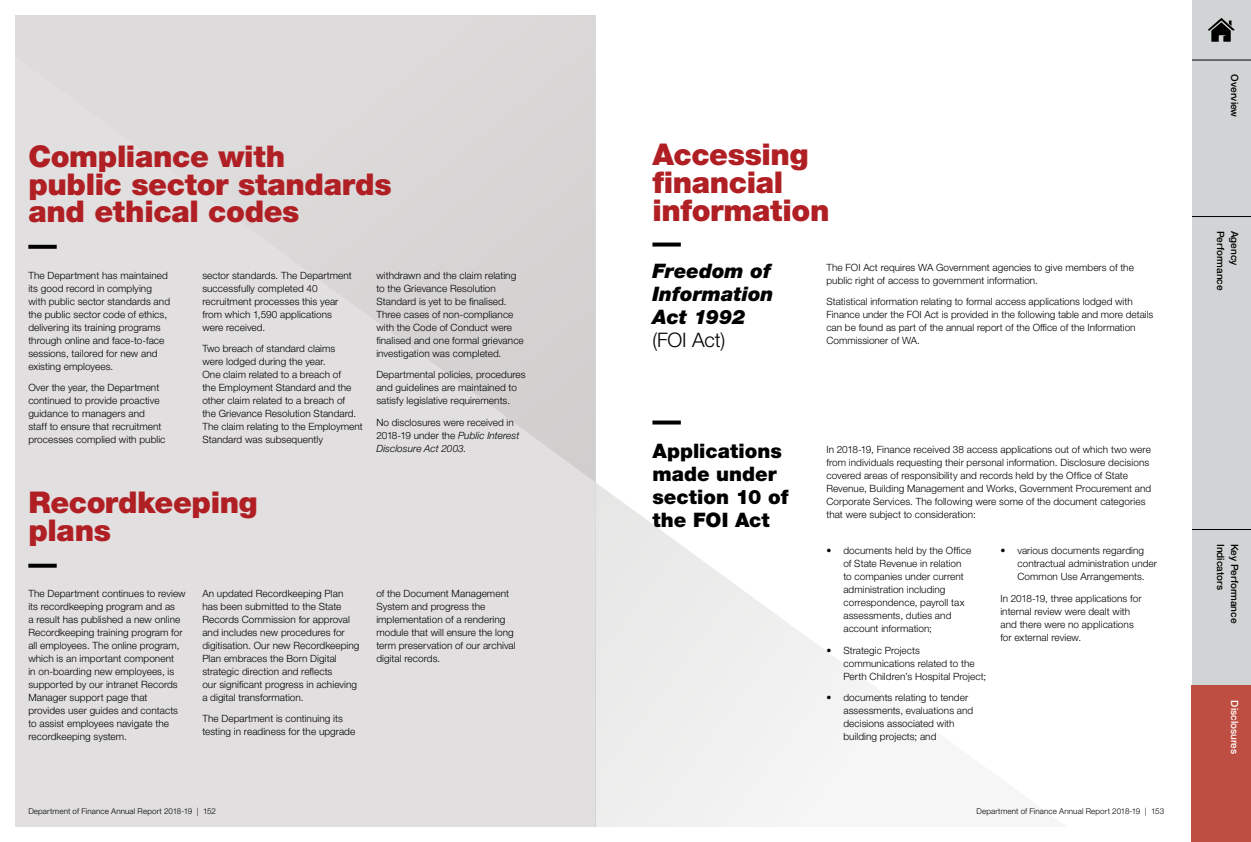
<style>
.page{position:relative;width:1251px;height:842px;background:#fff}
.page>*{position:absolute;margin:0;border:0;box-sizing:border-box;transform-origin:0 0}
.t1{font:900 30px/28px "Helvetica Neue LT Std";letter-spacing:-.01em;color:#b01f23}
.t2{font:900 20px/23px "Helvetica Neue LT Std";color:#000}
.t3{font:italic 900 20px/23px "Helvetica Neue LT Std";letter-spacing:-.005em;color:#000}
.t4{font:300 20px "Helvetica Neue LT Std";letter-spacing:-.01em;color:#000}
.t5{font:300 10px/13px "Helvetica Neue LT Std";letter-spacing:.005em;color:#000}
.t6{font:500 10px "Helvetica Neue LT Std";letter-spacing:-.005em;color:#000}
.t7{font:500 10px "Helvetica Neue LT Std";letter-spacing:-.005em;color:#fff}
.t8{font:300 8px "Helvetica Neue LT Std";letter-spacing:.015em;color:#000}
.s1{font-style:italic}
</style>
<div class="page">
<div style="left:1191px;top:60px;width:59px;height:157px;background:#d1d4d4"></div>
<div style="left:1191px;top:0;width:59px;height:60px;background:#d1d4d4"></div>
<svg style="left:1207px;top:18px;width:27px;height:24px"></svg>
<div style="left:1191px;top:216px;width:59px;height:156px;background:#d1d4d4"></div>
<div style="left:1191px;top:529px;width:59px;height:156px;background:#d1d4d4"></div>
<hr style="left:1191px;top:60px;width:59px;height:1px;background:#000">
<hr style="left:1191px;top:216px;width:59px;height:1px;background:#000">
<hr style="left:1191px;top:529px;width:59px;height:1px;background:#000">
<div style="left:1191px;top:372px;width:59px;height:157px;background:#d1d4d4"></div>
<div style="left:0;top:0;width:595px;height:842px;background:#e1dfdf"></div>
<svg style="left:14px;top:14px;width:581px;height:468px"></svg>
<svg style="left:594px;top:482px;width:598px;height:346px"></svg>
<div style="left:0;top:0;width:14px;height:842px;background:#fff"></div>
<div style="left:1168px;top:0;width:23px;height:842px;background:#fff"></div>
<div style="left:0;top:0;width:1182px;height:14px;background:#fff"></div>
<div style="left:0;top:828px;width:1191px;height:14px;background:#fff"></div>
<svg style="left:28px;top:245px;width:29px;height:4px"></svg>
<svg style="left:28px;top:564px;width:29px;height:4px"></svg>
<svg style="left:652px;top:243px;width:28px;height:4px"></svg>
<svg style="left:652px;top:420px;width:28px;height:4px"></svg>
<div style="left:1191px;top:685px;width:59px;height:157px;background:#bf4e42"></div>
<h1 class="t1" style="left:28px;top:142px;width:365px">Compliance with<br>public sector standards and ethical codes</h1>
<p class="t5" style="left:28px;top:269px;width:143px">The Department has maintained its good record in complying with public sector standards and the public sector code of ethics, delivering its training programs through online and face-to-face sessions, tailored for new and existing employees.</p>
<p class="t5" style="left:28px;top:381px;width:139px">Over the year, the Department continued to provide proactive guidance to managers and staff to ensure that recruitment processes complied with public</p>
<p class="t5" style="left:202px;top:269px;width:151px">sector standards. The Department successfully completed 40 recruitment processes this year from which 1,590 applications were received.</p>
<p class="t5" style="left:202px;top:342px;width:162px">Two breach of standard claims<br>were lodged during the year.<br>One claim related to a breach of<br>the Employment Standard and the other claim related to a breach of<br>the Grievance Resolution Standard.<br>The claim relating to the Employment<br>Standard was subsequently</p>
<p class="t5" style="left:376px;top:269px;width:149px">withdrawn and the claim relating to the Grievance Resolution<br>Standard is yet to be finalised.<br>Three cases of non-compliance with the Code of Conduct were finalised and one formal grievance investigation was completed.</p>
<p class="t5" style="left:376px;top:368px;width:151px">Departmental policies, procedures and guidelines are maintained to satisfy legislative requirements.</p>
<p class="t5" style="left:376px;top:416px;width:144px">No disclosures were received in<br>2018-19 under the <span class="s1">Public Interest<br>Disclosure Act 2003.</span></p>
<h1 class="t1" style="left:28px;top:488px;width:231px">Recordkeeping plans</h1>
<p class="t5" style="left:28px;top:587px;width:159px">The Department continues to review its recordkeeping program and as<br>a result has published a new online<br>Recordkeeping training program for all employees. The online program, which is an important component<br>in on-boarding new employees, is supported by our intranet Records<br>Manager support page that provides user guides and contacts to assist employees navigate the recordkeeping system.</p>
<p class="t5" style="left:202px;top:587px;width:159px">An updated Recordkeeping Plan has been submitted to the State<br>Records Commission for approval and includes new procedures for digitisation. Our new Recordkeeping<br>Plan embraces the Born Digital strategic direction and reflects<br>our significant progress in achieving a digital transformation.</p>
<p class="t5" style="left:202px;top:712px;width:154px">The Department is continuing its testing in readiness for the upgrade</p>
<p class="t5" style="left:376px;top:587px;width:141px">of the Document Management<br>System and progress the implementation of a rendering module that will ensure the long term preservation of our archival digital records.</p>
<h1 class="t1" style="left:652px;top:140px;width:178px">Accessing financial information</h1>
<h2 class="t3" style="left:652px;top:259px;width:123px">Freedom of<br>Information<br>Act 1992</h2>
<h2 class="t4" style="left:652px;top:327px;width:74px">(FOI Act)</h2>
<p class="t5" style="left:826px;top:260px;width:309px">The FOI Act requires WA Government agencies to give members of the public right of access to government information.</p>
<p class="t5" style="left:826px;top:295px;width:328px">Statistical information relating to formal access applications lodged with Finance under the FOI Act is provided in the following table and more details can be found as part of the annual report of the Office of the Information Commissioner of WA.</p>
<h2 class="t2" style="left:652px;top:439px;width:137px">Applications made under section 10 of the FOI Act</h2>
<p class="t5" style="left:826px;top:443px;width:326px">In 2018-19, Finance received 38 access applications out of which two were from individuals requesting their personal information. Disclosure decisions covered areas of responsibility and records held by the Office of State Revenue, Building Management and Works, Government Procurement and Corporate Services. The following were some of the document categories that were subject to consideration:</p>
<p class="t5" style="left:843px;top:544px;width:129px;text-indent:-17px">• documents held by the Office of State Revenue in relation to companies under current administration including correspondence, payroll tax assessments, duties and account information;</p>
<p class="t5" style="left:843px;top:644px;width:144px;text-indent:-17px">• Strategic Projects communications related to the<br>Perth Children’s Hospital Project;</p>
<p class="t5" style="left:843px;top:691px;width:131px;text-indent:-17px">• documents relating to tender assessments, evaluations and decisions associated with building projects; and</p>
<p class="t5" style="left:1017px;top:544px;width:141px;text-indent:-17px">• various documents regarding contractual administration under<br>Common Use Arrangements.</p>
<p class="t5" style="left:1000px;top:592px;width:142px">In 2018-19, three applications for internal review were dealt with and there were no applications for external review.</p>
<p class="t8" style="left:28px;top:806px;width:189px">Department of Finance Annual Report 2018-19 | 152</p>
<p class="t8" style="left:976px;top:806px;width:189px">Department of Finance Annual Report 2018-19 | 153</p>
<p class="t6" style="left:1240px;top:74px;width:44px;rotate:90deg">Overview</p>
<p class="t6" style="left:1226px;top:231px;width:61px;rotate:90deg">Performance</p>
<p class="t6" style="left:1240px;top:231px;width:36px;rotate:90deg">Agency</p>
<p class="t6" style="left:1226px;top:544px;width:47px;rotate:90deg">Indicators</p>
<p class="t6" style="left:1240px;top:544px;width:81px;rotate:90deg">Key Performance</p>
<p class="t7" style="left:1240px;top:700px;width:55px;rotate:90deg">Disclosures</p>
</div>
